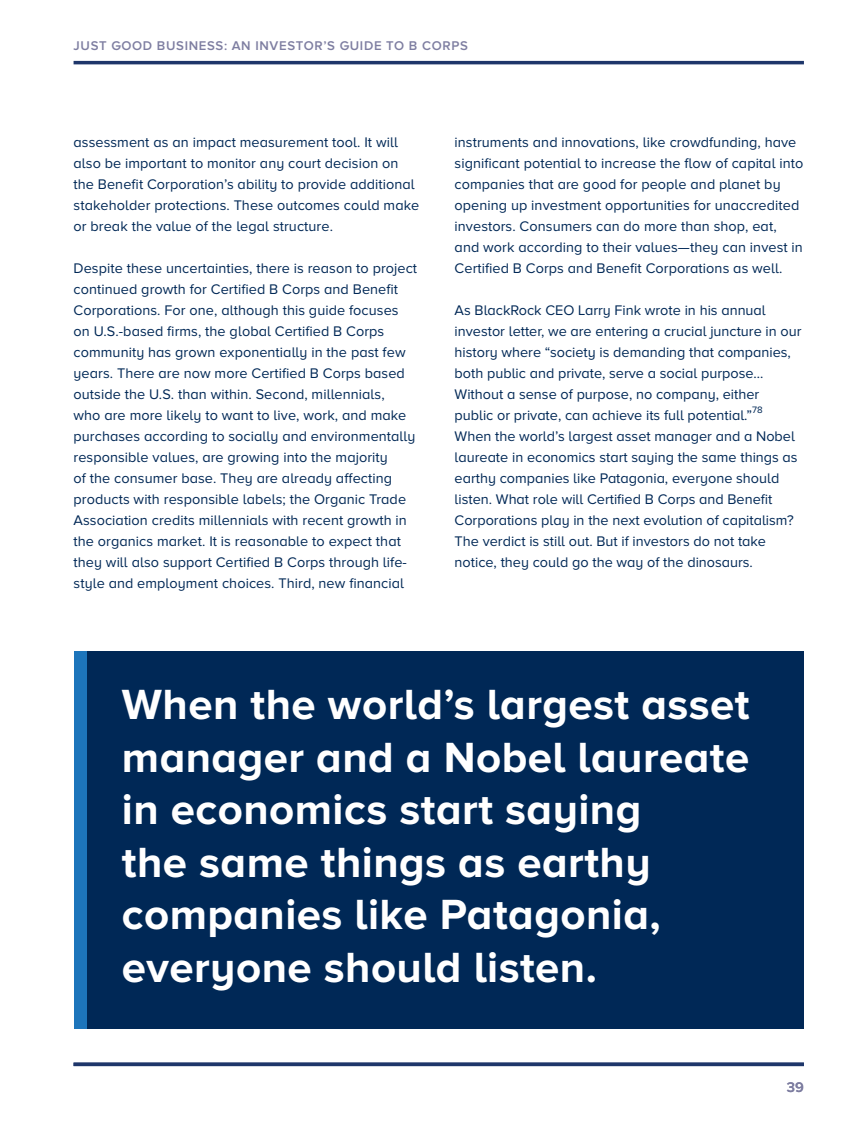
<style>
.page{position:relative;width:867px;height:1134px;background:#fff}
.page>*{position:absolute;margin:0;border:0;box-sizing:border-box;transform-origin:0 0}
.t1{font:700 43.75px/52.5px "Proxima Nova A";letter-spacing:.01em;color:#fff}
.t2{font:14.35px/21px "Proxima Nova A";letter-spacing:.005em;color:#002856}
.t3{font:600 14.35px "Proxima Nova A";color:#7e7ea1}
.t4{font:600 13.12px "Proxima Nova A";letter-spacing:.05em;color:#7e7ea1}
.t5{font:9.62px "Proxima Nova A";color:#002856}
</style>
<div class="page">
<hr style="left:74px;top:61px;width:729px;height:3px;background:#1e366a">
<hr style="left:74px;top:1063px;width:729px;height:3px;background:#1e366a">
<div style="left:74px;top:651px;width:729px;height:378px;background:#002856"></div>
<div style="left:74px;top:651px;width:12px;height:378px;background:#1d75bb"></div>
<p class="t4" style="left:74px;top:38px;width:395px">JUST GOOD BUSINESS: AN INVESTOR’S GUIDE TO B CORPS</p>
<p class="t2" style="left:74px;top:132px;width:347px">assessment as an impact measurement tool. It will also be important to monitor any court decision on the Benefit Corporation’s ability to provide additional stakeholder protections. These outcomes could make or break the value of the legal structure.</p>
<p class="t2" style="left:74px;top:258px;width:345px">Despite these uncertainties, there is reason to project continued growth for Certified B Corps and Benefit Corporations. For one, although this guide focuses on U.S.-based firms, the global Certified B Corps community has grown exponentially in the past few years. There are now more Certified B Corps based outside the U.S. than within. Second, millennials,<br>who are more likely to want to live, work, and make purchases according to socially and environmentally responsible values, are growing into the majority<br>of the consumer base. They are already affecting products with responsible labels; the Organic Trade Association credits millennials with recent growth in the organics market. It is reasonable to expect that they will also support Certified B Corps through life&shy;style and employment choices. Third, new financial</p>
<p class="t2" style="left:454px;top:132px;width:350px">instruments and innovations, like crowdfunding, have significant potential to increase the flow of capital into companies that are good for people and planet by opening up investment opportunities for unaccredited investors. Consumers can do more than shop, eat, and work according to their values—they can invest in Certified B Corps and Benefit Corporations as well.</p>
<p class="t2" style="left:454px;top:300px;width:348px">As BlackRock CEO Larry Fink wrote in his annual investor letter, we are entering a crucial juncture in our history where “society is demanding that companies, both public and private, serve a social purpose… Without a sense of purpose, no company, either public or private, can achieve its full potential.”</p>
<p class="t5" style="left:751px;top:404px;width:12px">78</p>
<p class="t2" style="left:454px;top:426px;width:344px">When the world’s largest asset manager and a Nobel laureate in economics start saying the same things as earthy companies like Patagonia, everyone should listen. What role will Certified B Corps and Benefit Corporations play in the next evolution of capitalism?<br>The verdict is still out. But if investors do not take notice, they could go the way of the dinosaurs.</p>
<h1 class="t1" style="left:122px;top:677px;width:629px">When the world’s largest asset manager and a Nobel laureate in economics start saying<br>the same things as earthy companies like Patagonia, everyone should listen.</h1>
<p class="t3" style="left:786px;top:1079px;width:19px">39</p>
</div>
